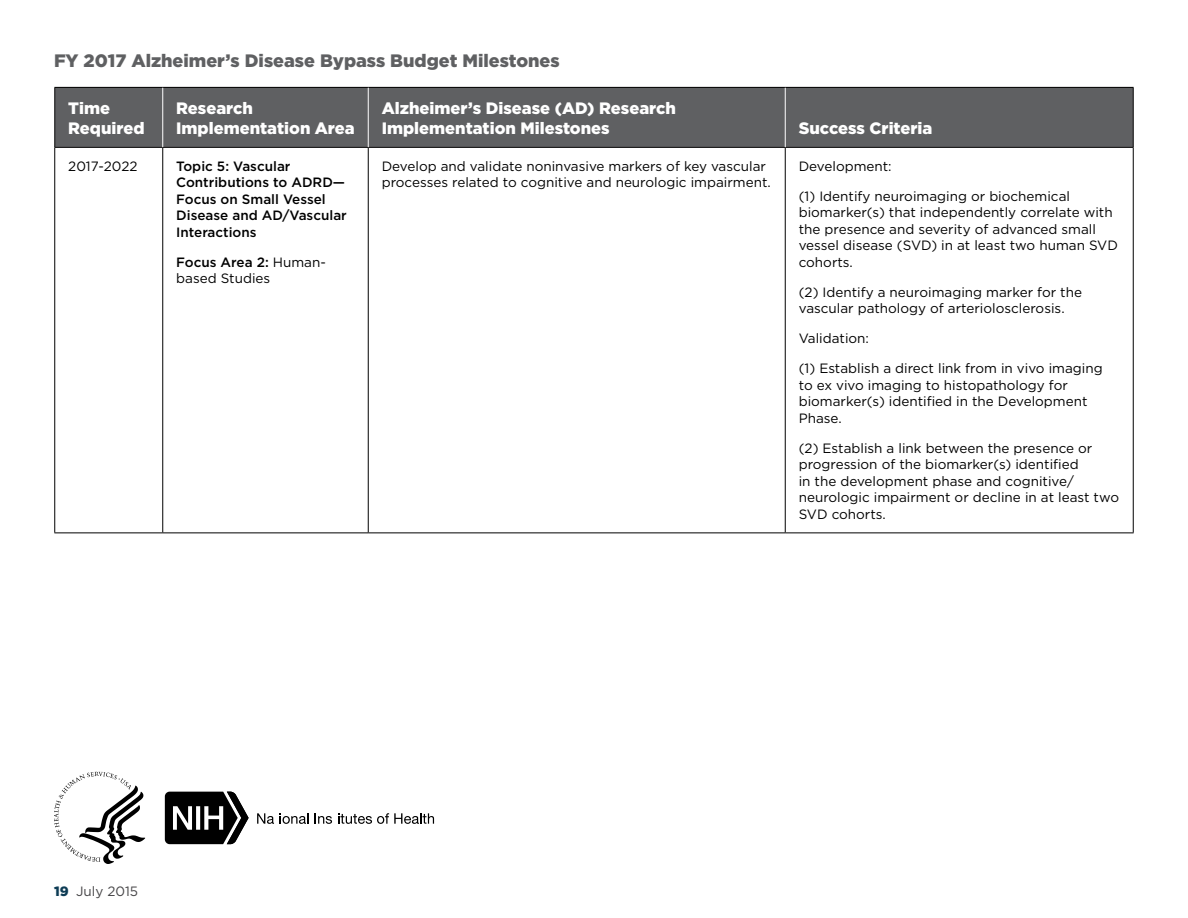
<style>
.page{position:relative;width:1188px;height:918px;background:#fff}
.page>*{position:absolute;margin:0;border:0;box-sizing:border-box;transform-origin:0 0}
.t1{font:900 18px "Gotham";color:#5f6062}
.t2{font:900 16.5px/19.8px "Gotham";color:#fff}
.t3{font:13.5px/16.5px "Gotham";color:#000}
.t4{font:500 13.5px/16.5px "Gotham";color:#000}
.t5{font:13.5px "Gotham";color:#464547}
.s1{font-weight:500}
.s2{font-weight:900;color:#0d3c55}
</style>
<div class="page">
<div style="left:55px;top:87px;width:108px;height:60px;background:#5f6062"></div>
<div style="left:163px;top:87px;width:205px;height:60px;background:#5f6062"></div>
<div style="left:368px;top:87px;width:417px;height:60px;background:#5f6062"></div>
<div style="left:785px;top:87px;width:348px;height:60px;background:#5f6062"></div>
<hr style="left:54px;top:87px;width:109px;height:1px;background:#000">
<hr style="left:54px;top:88px;width:1px;height:59px;background:#000">
<hr style="left:163px;top:87px;width:205px;height:1px;background:#000">
<hr style="left:368px;top:87px;width:417px;height:1px;background:#000">
<hr style="left:785px;top:87px;width:349px;height:1px;background:#000">
<hr style="left:1133px;top:88px;width:1px;height:59px;background:#000">
<hr style="left:54px;top:147px;width:109px;height:1px;background:#000">
<hr style="left:163px;top:147px;width:205px;height:1px;background:#000">
<hr style="left:368px;top:147px;width:417px;height:1px;background:#000">
<hr style="left:785px;top:147px;width:349px;height:1px;background:#000">
<hr style="left:54px;top:148px;width:1px;height:384px;background:#000">
<hr style="left:162px;top:148px;width:1px;height:384px;background:#000">
<hr style="left:368px;top:148px;width:1px;height:384px;background:#000">
<hr style="left:785px;top:148px;width:1px;height:384px;background:#000">
<hr style="left:1133px;top:148px;width:1px;height:384px;background:#000">
<hr style="left:54px;top:532px;width:109px;height:1px;background:#000">
<hr style="left:163px;top:532px;width:205px;height:1px;background:#000">
<hr style="left:368px;top:532px;width:417px;height:1px;background:#000">
<hr style="left:785px;top:532px;width:349px;height:1px;background:#000">
<hr style="left:162px;top:88px;width:1px;height:59px;background:#fff">
<hr style="left:368px;top:88px;width:1px;height:59px;background:#fff">
<hr style="left:785px;top:88px;width:1px;height:59px;background:#fff">
<svg style="left:54px;top:772px;width:91px;height:92px"></svg>
<svg style="left:165px;top:792px;width:84px;height:52px"></svg>
<svg style="left:257px;top:813px;width:17px;height:11px"></svg>
<svg style="left:280px;top:813px;width:28px;height:11px"></svg>
<svg style="left:315px;top:813px;width:17px;height:11px"></svg>
<svg style="left:338px;top:813px;width:96px;height:11px"></svg>
<h1 class="t1" style="left:54px;top:50px;width:507px">FY 2017 Alzheimer’s Disease Bypass Budget Milestones</h1>
<p class="t2" style="left:68px;top:98px;width:78px">Time<br>Required</p>
<p class="t2" style="left:176px;top:98px;width:180px">Research<br>Implementation Area</p>
<p class="t2" style="left:382px;top:98px;width:296px">Alzheimer’s Disease (AD) Research<br>Implementation Milestones</p>
<p class="t2" style="left:799px;top:118px;width:135px">Success Criteria</p>
<p class="t3" style="left:68px;top:157px;width:71px">2017-2022</p>
<p class="t4" style="left:176px;top:157px;width:172px">Topic 5: Vascular<br>Contributions to ADRD—<br>Focus on Small Vessel<br>Disease and AD/Vascular<br>Interactions</p>
<p class="t3" style="left:176px;top:253px;width:151px"><span class="s1">Focus Area 2:</span> Human&shy;based Studies</p>
<p class="t3" style="left:382px;top:157px;width:391px">Develop and validate noninvasive markers of key vascular processes related to cognitive and neurologic impairment.</p>
<p class="t3" style="left:799px;top:157px;width:95px">Development:</p>
<p class="t3" style="left:799px;top:187px;width:321px">(1) Identify neuroimaging or biochemical biomarker(s) that independently correlate with the presence and severity of advanced small vessel disease (SVD) in at least two human SVD cohorts.</p>
<p class="t3" style="left:799px;top:283px;width:285px">(2) Identify a neuroimaging marker for the vascular pathology of arteriolosclerosis.</p>
<p class="t3" style="left:799px;top:330px;width:72px">Validation:</p>
<p class="t3" style="left:799px;top:360px;width:305px">(1) Establish a direct link from in vivo imaging to ex vivo imaging to histopathology for biomarker(s) identified in the Development Phase.</p>
<p class="t3" style="left:799px;top:439px;width:322px">(2) Establish a link between the presence or progression of the biomarker(s) identified<br>in the development phase and cognitive/ neurologic impairment or decline in at least two SVD cohorts.</p>
<p class="t5" style="left:54px;top:884px;width:86px"><span class="s2">19</span> July 2015</p>
</div>
